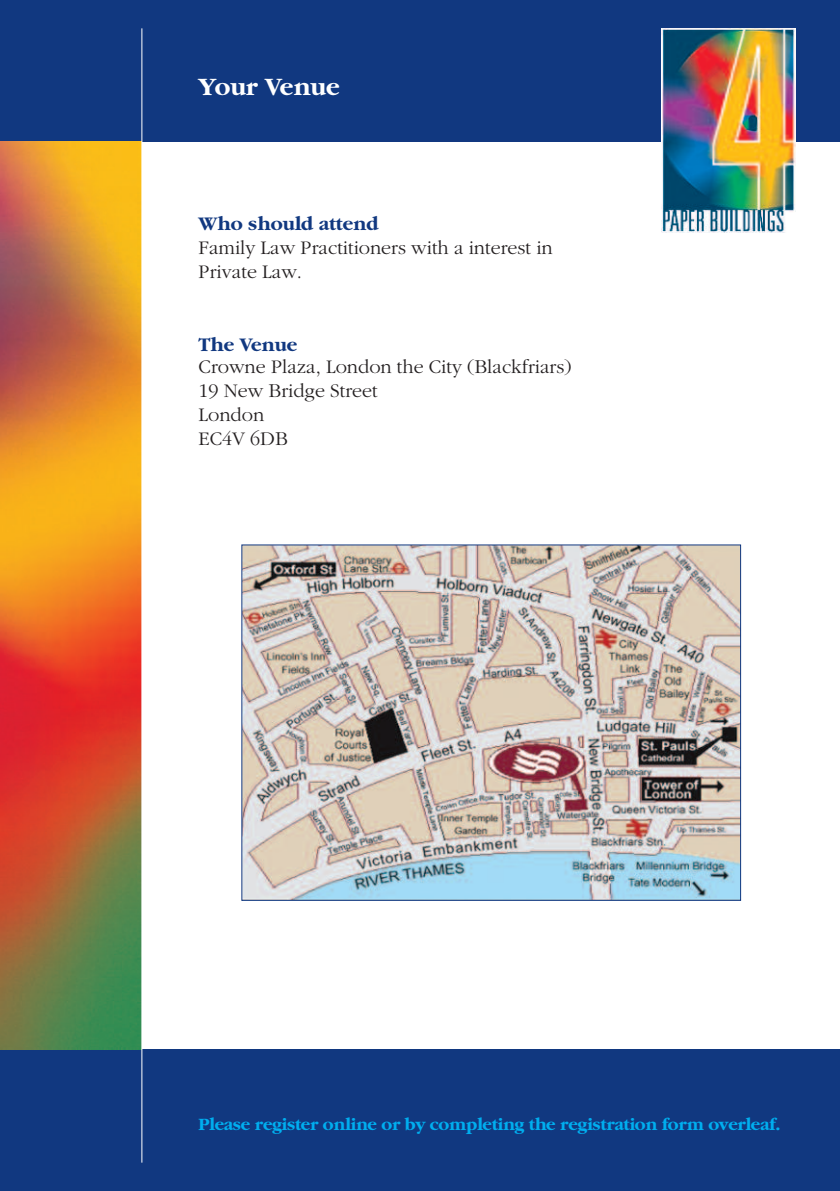
<style>
.page{position:relative;width:840px;height:1191px;background:#fff}
.page>*{position:absolute;margin:0;border:0;box-sizing:border-box;transform-origin:0 0}
.t1{font:700 26px "Garamond";color:#fff}
.t2{font:300 20px/24px "Garamond";color:#231f20}
.t3{font:700 20px "Garamond";color:#113880}
.t4{font:700 18px "Garamond";letter-spacing:-.015em;color:#00aeef}
</style>
<div class="page">
<div style="left:0;top:0;width:839px;height:142px;background:#113880"></div>
<img style="left:661px;top:28px;width:133px;height:205px">
<div style="left:0;top:1049px;width:839px;height:142px;background:#113880"></div>
<img style="left:0;top:142px;width:141px;height:907px">
<hr style="left:141px;top:28px;width:1px;height:1134px;background:#fff">
<img style="left:243px;top:546px;width:495px;height:353px">
<h1 class="t1" style="left:198px;top:71px;width:143px">Your Venue</h1>
<p class="t3" style="left:198px;top:211px;width:181px">Who should attend</p>
<p class="t2" style="left:198px;top:235px;width:355px">Family Law Practitioners with a interest in<br>Private Law.</p>
<p class="t3" style="left:198px;top:332px;width:100px">The Venue</p>
<p class="t2" style="left:198px;top:354px;width:374px">Crowne Plaza, London the City (Blackfriars)<br>19 New Bridge Street<br>London<br>EC4V 6DB</p>
<p class="t4" style="left:198px;top:1113px;width:583px">Please register online or by completing the registration form overleaf.</p>
</div>
